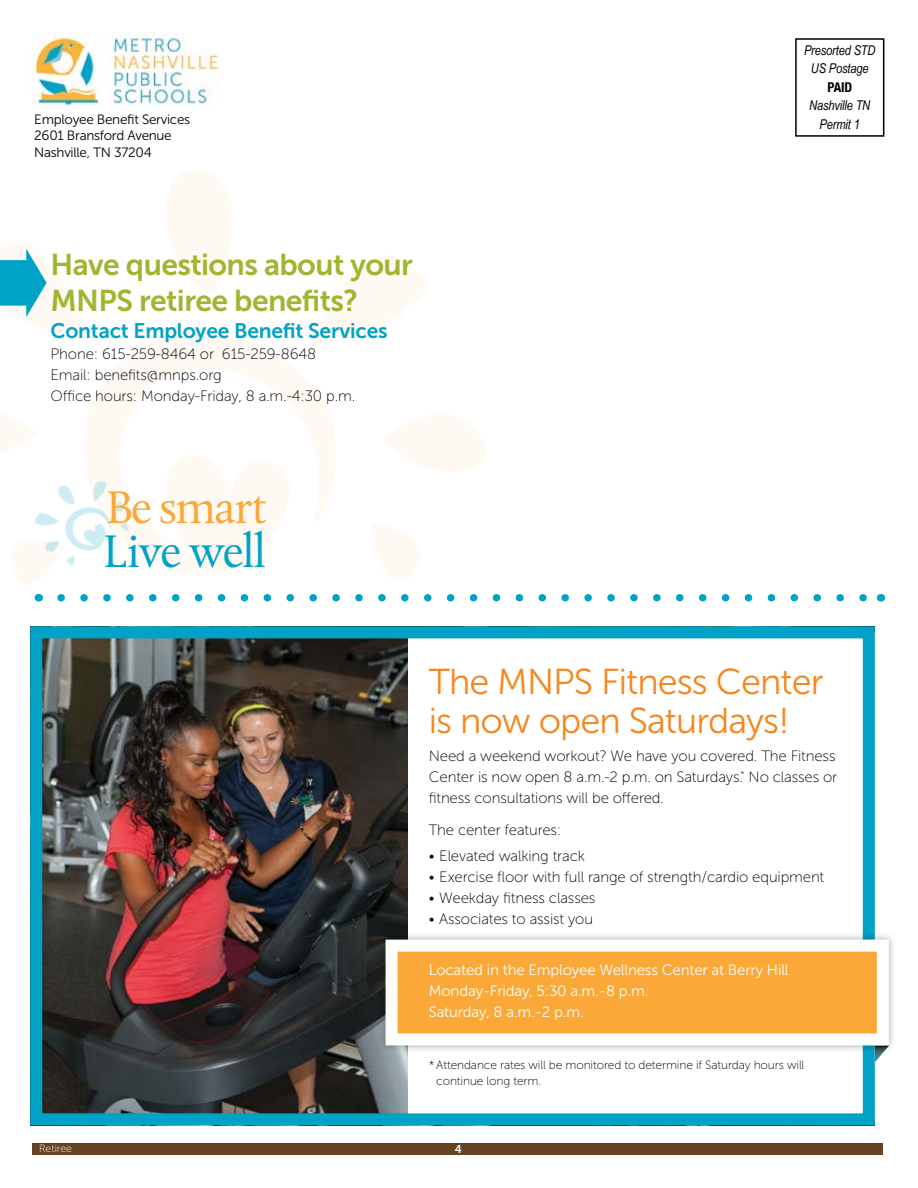
<style>
.page{position:relative;width:918px;height:1188px;background:#fff}
.page>*{position:absolute;margin:0;border:0;box-sizing:border-box;transform-origin:0 0}
.t1{font:48.3px "Albertina";letter-spacing:-.03em;color:#00a2c5}
.t2{font:48.3px "Albertina";letter-spacing:-.03em;color:#faa838}
.t3{font:36px/39px "Museo Sans 300";letter-spacing:-.025em;color:#f6861f}
.t4{font:30px/36px "Museo Sans 700";letter-spacing:-.02em;color:#a0b532}
.t5{font:21px "Museo Sans 700";letter-spacing:-.01em;color:#00a2c5}
.t6{font:15px/21px "Museo Sans 100";letter-spacing:-.01em;color:#000;text-align:justify}
.t7{font:15px/21px "Museo Sans 300";letter-spacing:-.01em;color:#fff}
.t8{font:13.5px/16.5px "Museo Sans 300";letter-spacing:-.02em;color:#000}
.t9{font:italic 13.5px/18.5px "Arial Narrow";letter-spacing:-.01em;color:#000;text-align:center}
.t10{font:700 condensed 13.5px "Helvetica Neue";color:#000}
.t11{font:12px/16.5px "Museo Sans 100";letter-spacing:-.01em;color:#000}
.t12{font:11.25px "Museo Sans 700";color:#fff}
.t13{font:10.5px "Museo Sans 100";color:#fff}
</style>
<div class="page">
<img style="left:43px;top:660px;width:365px;height:452px">
<img style="left:0;top:107px;width:485px;height:553px">
<img style="left:31px;top:33px;width:189px;height:74px">
<div style="left:795px;top:38px;width:89px;height:99px;border:2px solid #000"></div>
<div style="left:32px;top:1143px;width:851px;height:12px;background:#674323"></div>
<svg style="left:0;top:594px;width:886px;height:8px"></svg>
<img style="left:15px;top:465px;width:119px;height:111px">
<svg style="left:875px;top:1053px;width:8px;height:9px"></svg>
<div style="left:408px;top:632px;width:467px;height:487px;background:#fff"></div>
<div style="left:30px;top:626px;width:845px;height:499px;border:12px solid #00a2c5"></div>
<div style="left:377px;top:931px;width:520px;height:122px;background:#000;opacity:.33"></div>
<div style="left:386px;top:940px;width:503px;height:105px;background:#faa838;border:12px solid #fff"></div>
<svg style="left:0;top:249px;width:47px;height:68px"></svg>
<p class="t8" style="left:34px;top:111px;width:157px">Employee Benefit Services<br>2601 Bransford Avenue<br>Nashville, TN 37204</p>
<h3 class="t4" style="left:51px;top:247px;width:364px">Have questions about your<br>MNPS retiree benefits?</h3>
<h3 class="t5" style="left:51px;top:319px;width:339px">Contact Employee Benefit Services</h3>
<p class="t6" style="left:51px;top:344px;width:306px;text-align:left">Phone: 615-259-8464 or 615-259-8648<br>Email: benefits@mnps.org<br>Office hours: Monday-Friday, 8 a.m.-4:30 p.m.</p>
<h1 class="t2" style="left:107px;top:480px;width:162px">Be smart</h1>
<h1 class="t1" style="left:104px;top:524px;width:164px">Live well</h1>
<p class="t9" style="left:804px;top:41px;width:73px">Presorted STD<br>US Postage</p>
<p class="t10" style="left:827px;top:76px;width:26px">PAID</p>
<p class="t9" style="left:809px;top:96px;width:63px">Nashville TN<br>Permit 1</p>
<h2 class="t3" style="left:429px;top:663px;width:396px">The MNPS Fitness Center is now open Saturdays!</h2>
<p class="t6" style="left:429px;top:746px;width:410px">Need a weekend workout? We have you covered. The Fitness Center is now open 8 a.m.-2 p.m. on Saturdays.<sup>*</sup> No classes or fitness consultations will be offered.</p>
<p class="t6" style="left:429px;top:820px;width:134px">The center features:</p>
<p class="t6" style="left:429px;top:846px;width:158px">• Elevated walking track</p>
<p class="t6" style="left:429px;top:867px;width:397px">• Exercise floor with full range of strength/cardio equipment</p>
<p class="t6" style="left:429px;top:888px;width:168px">• Weekday fitness classes</p>
<p class="t6" style="left:429px;top:909px;width:166px">• Associates to assist you</p>
<p class="t7" style="left:429px;top:959px;width:361px">Located in the Employee Wellness Center at Berry Hill<br>Monday-Friday, 5:30 a.m.-8 p.m.<br>Saturday, 8 a.m.-2 p.m.</p>
<p class="t11" style="left:436px;top:1057px;width:370px;text-indent:-8px">* Attendance rates will be monitored to determine if Saturday hours will continue long term.</p>
<p class="t13" style="left:39px;top:1143px;width:34px">Retiree</p>
<p class="t12" style="left:455px;top:1143px;width:8px">4</p>
</div>
